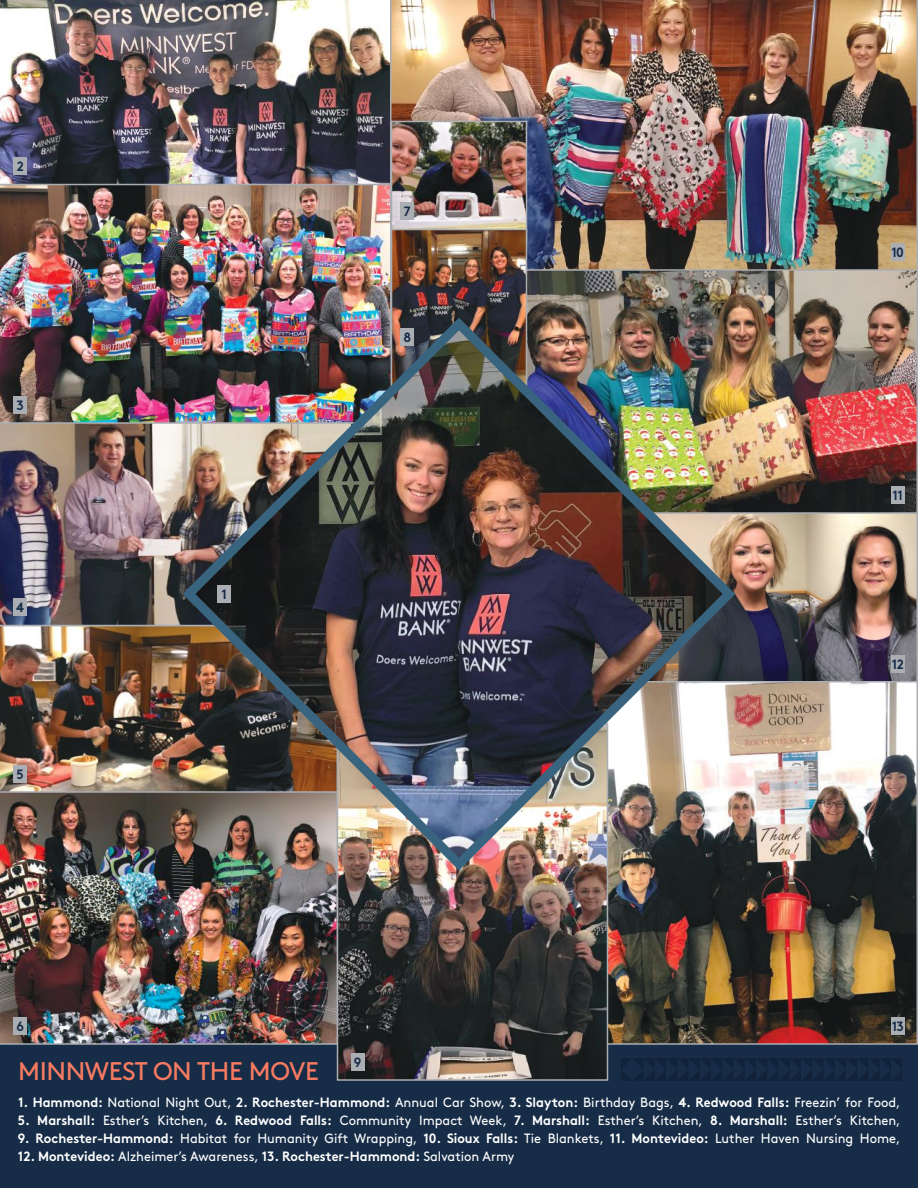
<style>
.page{position:relative;width:918px;height:1188px;background:#fff}
.page>*{position:absolute;margin:0;border:0;box-sizing:border-box;transform-origin:0 0}
.t1{font:25.5px "Brown";letter-spacing:-.015em;color:#f87b61}
.t2{font:13.5px "Brown";color:#fff;scale:.95 1}
.t3{font:700 13.5px "Brown";color:#fff;scale:.95 1}
.t4{font:700 13.5px "Brown";letter-spacing:-.05em;color:#172c47;scale:.95 1}
.s1{font-weight:700}
.s2{font-weight:400}
</style>
<div class="page">
<div style="left:0;top:1030px;width:918px;height:158px;background:#172c47"></div>
<img style="left:609px;top:682px;width:306px;height:360px">
<img style="left:0;top:0;width:390px;height:184px">
<img style="left:0;top:184px;width:390px;height:238px">
<img style="left:0;top:626px;width:176px;height:165px">
<img style="left:0;top:422px;width:176px;height:204px">
<img style="left:390px;top:0;width:528px;height:311px">
<img style="left:527px;top:272px;width:388px;height:240px">
<img style="left:742px;top:515px;width:173px;height:164px">
<div style="left:592px;top:512px;width:326px;height:170px;border:2px solid #aaadb2"></div>
<img style="left:0;top:791px;width:337px;height:254px">
<img style="left:340px;top:877px;width:265px;height:201px">
<div style="left:337px;top:724px;width:271px;height:357px;border:2px solid #aaadb2"></div>
<img style="left:394px;top:124px;width:130px;height:105px">
<div style="left:391px;top:121px;width:136px;height:123px;border:2px solid #aaadb2"></div>
<img style="left:394px;top:232px;width:130px;height:79px">
<div style="left:391px;top:229px;width:136px;height:163px;border:2px solid #aaadb2"></div>
<svg style="left:621px;top:1058px;width:281px;height:23px"></svg>
<img style="left:176px;top:311px;width:566px;height:566px">
<div style="left:218px;top:585px;width:13px;height:18px;background:#aaadb2"></div>
<div style="left:14px;top:158px;width:13px;height:18px;background:#aaadb2"></div>
<div style="left:400px;top:202px;width:14px;height:18px;background:#aaadb2"></div>
<div style="left:891px;top:243px;width:13px;height:18px;background:#aaadb2"></div>
<div style="left:891px;top:486px;width:13px;height:18px;background:#aaadb2"></div>
<div style="left:400px;top:328px;width:14px;height:18px;background:#aaadb2"></div>
<div style="left:14px;top:396px;width:13px;height:18px;background:#aaadb2"></div>
<div style="left:14px;top:598px;width:13px;height:18px;background:#aaadb2"></div>
<div style="left:14px;top:765px;width:13px;height:18px;background:#aaadb2"></div>
<div style="left:14px;top:1017px;width:13px;height:18px;background:#aaadb2"></div>
<div style="left:351px;top:1053px;width:13px;height:18px;background:#aaadb2"></div>
<div style="left:891px;top:1017px;width:13px;height:18px;background:#aaadb2"></div>
<div style="left:891px;top:655px;width:13px;height:18px;background:#aaadb2"></div>
<p class="t4" style="left:17px;top:156px;width:9px">2</p>
<p class="t4" style="left:17px;top:394px;width:9px">3</p>
<p class="t4" style="left:16px;top:597px;width:10px">4</p>
<p class="t4" style="left:17px;top:763px;width:9px">5</p>
<p class="t4" style="left:222px;top:583px;width:7px">1</p>
<p class="t4" style="left:404px;top:201px;width:9px">7</p>
<p class="t4" style="left:403px;top:327px;width:10px">8</p>
<p class="t4" style="left:16px;top:1015px;width:9px">6</p>
<h1 class="t1" style="left:18px;top:1052px;width:302px">MINNWEST ON THE MOVE</h1>
<p class="t4" style="left:354px;top:1051px;width:9px">9</p>
<p class="t4" style="left:891px;top:241px;width:15px">10</p>
<p class="t4" style="left:893px;top:484px;width:12px">11</p>
<p class="t4" style="left:892px;top:653px;width:14px">12</p>
<p class="t4" style="left:892px;top:1015px;width:14px">13</p>
<p class="t2" style="left:18px;top:1092px;width:931px"><span class="s1">1. Hammond:</span> National Night Out, <span class="s1">2. Rochester-Hammond:</span> Annual Car Show, <span class="s1">3. Slayton:</span> Birthday Bags, <span class="s1">4. Redwood Falls:</span> Freezin’ for Food,</p>
<p class="t2" style="left:18px;top:1110px;width:931px"><span class="s1">5. Marshall:</span> Esther’s Kitchen, <span class="s1">6. Redwood Falls:</span> Community Impact Week, <span class="s1">7. Marshall:</span> Esther’s Kitchen, <span class="s1">8. Marshall:</span> Esther’s Kitchen,</p>
<p class="t2" style="left:18px;top:1128px;width:931px"><span class="s1">9. Rochester-Hammond:</span> Habitat for Humanity Gift Wrapping, <span class="s1">10. Sioux Falls:</span> Tie Blankets, <span class="s1">11. Montevideo:</span> Luther Haven Nursing Home,</p>
<p class="t3" style="left:18px;top:1145px;width:524px">12. Montevideo: <span class="s2">Alzheimer’s Awareness,</span> 13. Rochester-Hammond: <span class="s2">Salvation Army</span></p>
</div>
